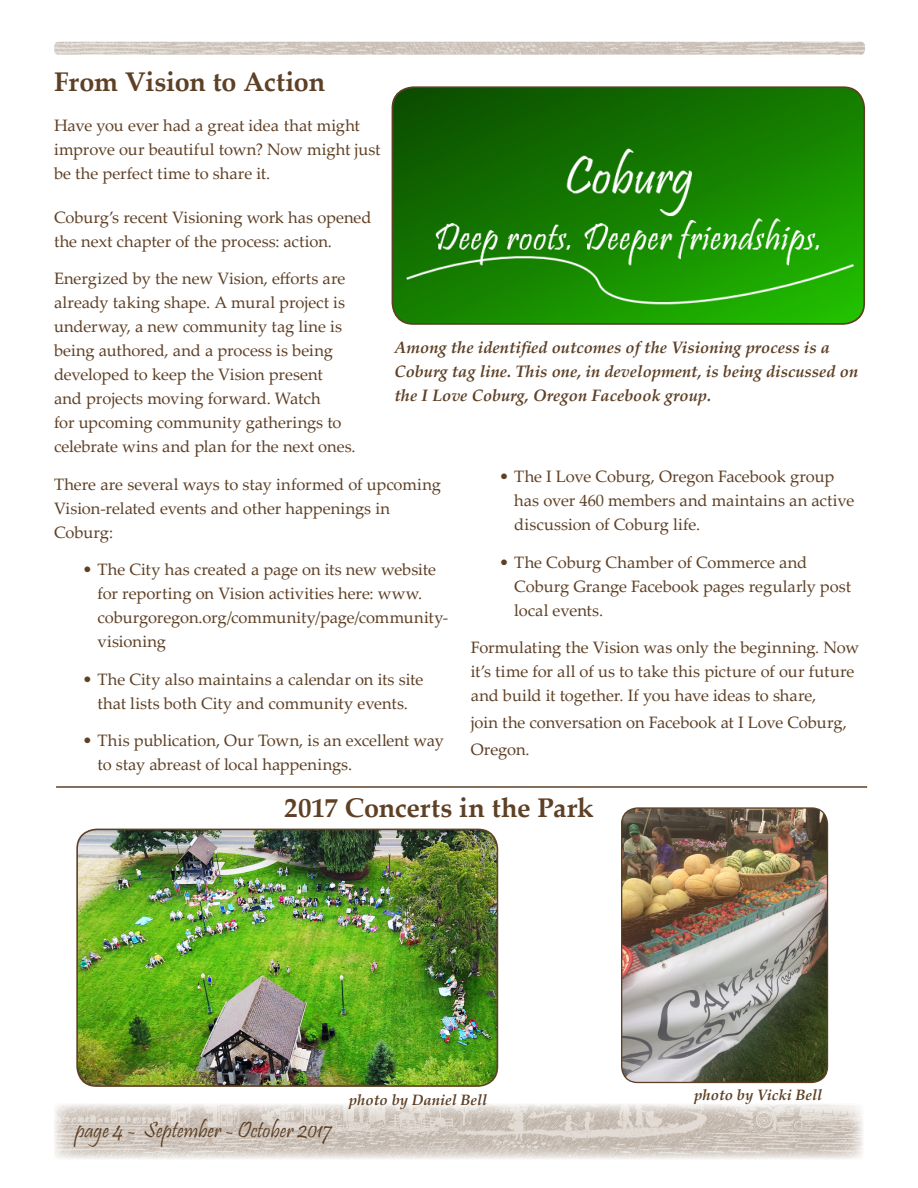
<style>
.page{position:relative;width:918px;height:1188px;background:#fff}
.page>*{position:absolute;margin:0;border:0;box-sizing:border-box;transform-origin:0 0}
.HEADING{font:700 27px "Palatino Linotype";letter-spacing:-.01em;color:#5e4025}
.t1{font:22.5px "Pristina";color:#5e4025}
.Article_Text{font:16.5px/24px "Palatino Linotype";letter-spacing:-.005em;color:#5e4025}
.Photo_caption{font:italic 700 16.5px/24px "Palatino Linotype";color:#5e4025}
.HEADING-2{font:16.5px/24px "Palatino Linotype";letter-spacing:-.005em;color:#5e4025}
.Photo_caption-2{font:italic 700 15px "Palatino Linotype";color:#5e4025}
</style>
<div class="page">
<img style="left:54px;top:1104px;width:809px;height:55px">
<img style="left:54px;top:42px;width:811px;height:13px">
<img style="left:392px;top:88px;width:472px;height:236px">
<div style="left:392px;top:86px;width:473px;height:239px;border:2px solid #5e4025;border-radius:21px"></div>
<hr style="left:56px;top:786px;width:811px;height:2px;background:#5e4025">
<img style="left:622px;top:808px;width:205px;height:274px">
<div style="left:621px;top:807px;width:207px;height:276px;border:1px solid #5e4025;border-radius:16px"></div>
<img style="left:77px;top:829px;width:420px;height:257px">
<div style="left:76px;top:829px;width:422px;height:258px;border:2px solid #5e4025;border-radius:19px"></div>
<p class="HEADING" style="left:54px;top:62px;width:273px">From Vision to Action</p>
<p class="HEADING-2" style="left:54px;top:112px;width:328px">Have you ever had a great idea that might improve our beautiful town? Now might just be the perfect time to share it.</p>
<p class="Article_Text" style="left:54px;top:205px;width:319px">Coburg’s recent Visioning work has opened the next chapter of the process: action.</p>
<p class="Article_Text" style="left:54px;top:266px;width:303px">Energized by the new Vision, efforts are already taking shape. A mural project is underway, a new community tag line is being authored, and a process is being developed to keep the Vision present<br>and projects moving forward. Watch<br>for upcoming community gatherings to celebrate wins and plan for the next ones.</p>
<p class="Article_Text" style="left:54px;top:472px;width:389px">There are several ways to stay informed of upcoming<br>Vision-related events and other happenings in<br>Coburg:</p>
<p class="Article_Text" style="left:98px;top:557px;width:352px;text-indent:-15px">• The City has created a page on its new website for reporting on Vision activities here: www. coburgoregon.org/community/page/community&shy;visioning</p>
<p class="Article_Text" style="left:82px;top:667px;width:342px;text-align:center">• The City also maintains a calendar on its site that lists both City and community events.</p>
<p class="Article_Text" style="left:98px;top:728px;width:348px;text-indent:-15px">• This publication, Our Town, is an excellent way to stay abreast of local happenings.</p>
<p class="Photo_caption" style="left:395px;top:335px;width:465px">Among the identified outcomes of the Visioning process is a<br>Coburg tag line. This one, in development, is being discussed on the I Love Coburg, Oregon Facebook group.</p>
<p class="Article_Text" style="left:514px;top:464px;width:341px;text-indent:-15px">• The I Love Coburg, Oregon Facebook group has over 460 members and maintains an active discussion of Coburg life.</p>
<p class="Article_Text" style="left:514px;top:549px;width:338px;text-indent:-15px">• The Coburg Chamber of Commerce and<br>Coburg Grange Facebook pages regularly post local events.</p>
<p class="Article_Text" style="left:471px;top:635px;width:390px">Formulating the Vision was only the beginning. Now it’s time for all of us to take this picture of our future and build it together. If you have ideas to share,</p>
<p class="Article_Text" style="left:471px;top:708px;width:378px;line-height:27px">join the conversation on Facebook at I Love Coburg,<br>Oregon.</p>
<p class="HEADING" style="left:284px;top:788px;width:311px">2017 Concerts in the Park</p>
<h2 class="t1" style="left:76px;top:1117px;width:258px">page 4 - September - October 2017</h2>
<p class="Photo_caption-2" style="left:349px;top:1089px;width:140px">photo by Daniel Bell</p>
<p class="Photo_caption-2" style="left:694px;top:1085px;width:130px">photo by Vicki Bell</p>
</div>
